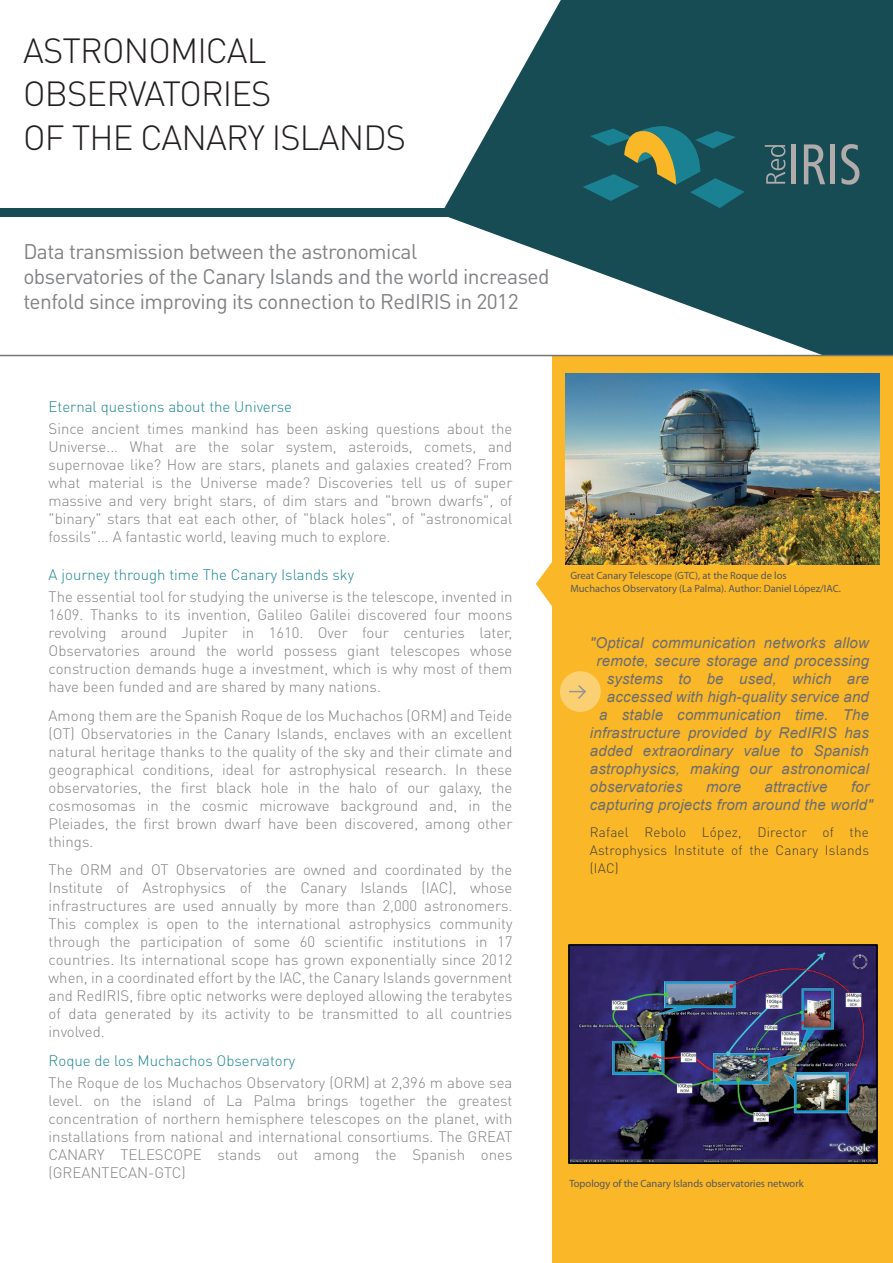
<style>
.page{position:relative;width:893px;height:1263px;background:#fff}
.page>*{position:absolute;margin:0;border:0;box-sizing:border-box;transform-origin:0 0}
.t1{font:300 34.5px/43.5px "DIN Pro";letter-spacing:-.025em;color:#231f20}
.t2{font:21px/25.2px "DIN Pro";letter-spacing:-.025em;color:#808285}
.t3{font:300 15px/18px "DIN Pro";color:#808285;text-align:justify}
.t4{font:italic 15px/18px "Arial";letter-spacing:.015em;color:#6c6d70;text-align:right}
.t5{font:300 15px "DIN Pro";color:#1e8691}
.t6{font:300 13.5px/18px "DIN Pro";letter-spacing:.015em;color:#3e3e3f;text-align:justify}
.t7{font:10.5px/12.6px "Myriad Pro";color:#57585a}
</style>
<div class="page">
<svg style="left:441px;top:0;width:452px;height:357px;fill:#174c54"></svg>
<div style="left:552px;top:355px;width:341px;height:908px;background:#fab727"></div>
<div style="left:791px;top:144px;width:5px;height:40px;background:#b2abab"></div>
<div style="left:830px;top:144px;width:5px;height:40px;background:#b2abab"></div>
<svg style="left:841px;top:144px;width:18px;height:41px"></svg>
<svg style="left:804px;top:144px;width:21px;height:40px"></svg>
<svg style="left:583px;top:126px;width:162px;height:82px;background:#2d6561"></svg>
<svg style="left:765px;top:145px;width:20px;height:39px"></svg>
<div style="left:0;top:208px;width:476px;height:9px;background:#174c54"></div>
<svg style="left:536px;top:374px;width:344px;height:338px"></svg>
<img style="left:566px;top:374px;width:313px;height:190px">
<div style="left:560px;top:671px;width:41px;height:41px;background:#fbd072;border-radius:50%"></div>
<svg style="left:569px;top:685px;width:17px;height:14px"></svg>
<hr style="left:0;top:355px;width:893px;height:1px;background:#7b7474">
<img style="left:568px;top:945px;width:309px;height:218px">
<h1 class="t1" style="left:23px;top:27px;width:384px">ASTRONOMICAL<br>OBSERVATORIES<br>OF THE CANARY ISLANDS</h1>
<h2 class="t2" style="left:23px;top:238px;width:528px">Data transmission between the astronomical<br>observatories of the Canary Islands and the world increased tenfold since improving its connection to RedIRIS in 2012</h2>
<p class="t5" style="left:49px;top:396px;width:245px">Eternal questions about the Universe</p>
<p class="t3" style="left:49px;top:419px;width:465px">Since ancient times mankind has been asking questions about the Universe... What are the solar system, asteroids, comets, and supernovae like? How are stars, planets and galaxies created? From what material is the Universe made? Discoveries tell us of super massive and very bright stars, of dim stars and "brown dwarfs", of "binary" stars that eat each other, of "black holes", of "astronomical fossils"... A fantastic world, leaving much to explore.</p>
<p class="t5" style="left:49px;top:564px;width:307px">A journey through time The Canary Islands sky</p>
<p class="t3" style="left:49px;top:587px;width:465px">The essential tool for studying the universe is the telescope, invented in 1609. Thanks to its invention, Galileo Galilei discovered four moons revolving around Jupiter in 1610. Over four centuries later, Observatories around the world possess giant telescopes whose construction demands huge a investment, which is why most of them have been funded and are shared by many nations.</p>
<p class="t3" style="left:49px;top:705px;width:465px">Among them are the Spanish Roque de los Muchachos (ORM) and Teide (OT) Observatories in the Canary Islands, enclaves with an excellent natural heritage thanks to the quality of the sky and their climate and geographical conditions, ideal for astrophysical research. In these observatories, the first black hole in the halo of our galaxy, the cosmosomas in the cosmic microwave background and, in the Pleiades, the first brown dwarf have been discovered, among other things.</p>
<p class="t3" style="left:49px;top:860px;width:465px">The ORM and OT Observatories are owned and coordinated by the Institute of Astrophysics of the Canary Islands (IAC), whose infrastructures are used annually by more than 2,000 astronomers.<br>This complex is open to the international astrophysics community through the participation of some 60 scientific institutions in 17 countries. Its international scope has grown exponentially since 2012 when, in a coordinated effort by the IAC, the Canary Islands government and RedIRIS, fibre optic networks were deployed allowing the terabytes of data generated by its activity to be transmitted to all countries involved.</p>
<p class="t5" style="left:49px;top:1050px;width:248px">Roque de los Muchachos Observatory</p>
<p class="t3" style="left:49px;top:1073px;width:465px">The Roque de los Muchachos Observatory (ORM) at 2,396 m above sea level. on the island of La Palma brings together the greatest concentration of northern hemisphere telescopes on the planet, with installations from national and international consortiums. The GREAT CANARY TELESCOPE stands out among the Spanish ones (GREANTECAN-GTC)</p>
<p class="t7" style="left:570px;top:569px;width:272px">Great Canary Telescope (GTC), at the Roque de los<br>Muchachos Observatory (La Palma). Author: Daniel López/IAC.</p>
<p class="t4" style="left:590px;top:634px;width:281px">"Optical communication networks allow</p>
<p class="t4" style="left:597px;top:652px;width:274px">remote, secure storage and processing</p>
<p class="t4" style="left:607px;top:670px;width:264px">systems to be used, which are</p>
<p class="t4" style="left:607px;top:688px;width:263px">accessed with high-quality service and</p>
<p class="t4" style="left:599px;top:706px;width:271px">a stable communication time. The</p>
<p class="t4" style="left:590px;top:724px;width:281px">infrastructure provided by RedIRIS has</p>
<p class="t4" style="left:590px;top:742px;width:281px">added extraordinary value to Spanish</p>
<p class="t4" style="left:590px;top:760px;width:281px">astrophysics, making our astronomical</p>
<p class="t4" style="left:590px;top:778px;width:94px">observatories</p>
<p class="t4" style="left:706px;top:778px;width:36px">more</p>
<p class="t4" style="left:765px;top:778px;width:64px">attractive</p>
<p class="t4" style="left:590px;top:778px;width:284px">for<br>capturing projects from around the world"</p>
<p class="t6" style="left:590px;top:823px;width:281px">Rafael Rebolo López, Director of the Astrophysics Institute of the Canary Islands (IAC)</p>
<p class="t7" style="left:569px;top:1177px;width:236px">Topology of the Canary Islands observatories network</p>
</div>
